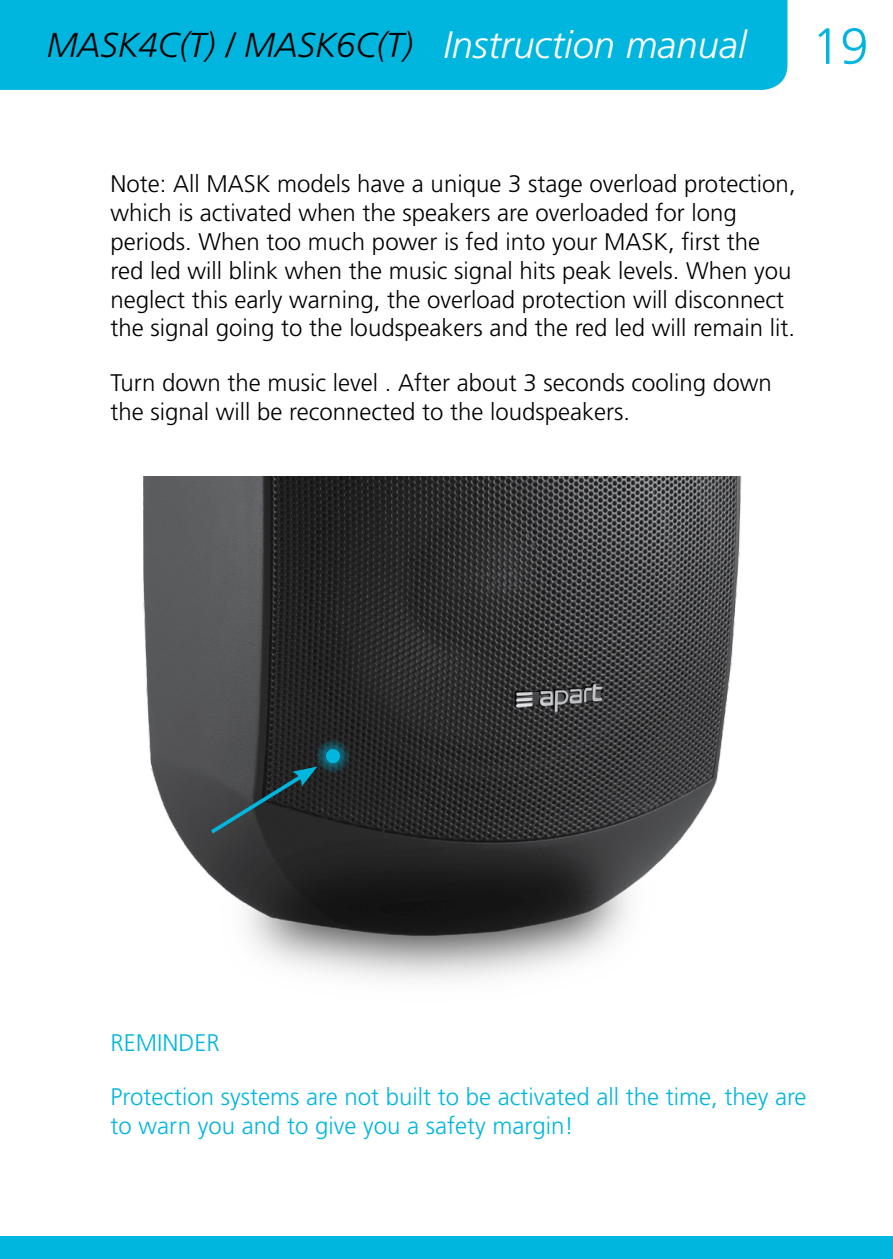
<style>
.page{position:relative;width:893px;height:1259px;background:#fff}
.page>*{position:absolute;margin:0;border:0;box-sizing:border-box;transform-origin:0 0}
.t1{font:300 51px "Frutiger LT Std";color:#00b6de}
.t2{font:italic 300 34.5px "Frutiger LT Std";color:#000}
.t3{font:300 24px/28.8px "Frutiger LT Std";color:#000}
.t4{font:300 24px/28.8px "Frutiger LT Std";color:#00b6de}
.s1{font-size:38.1px;color:#fff}
</style>
<div class="page">
<div style="left:0;top:0;width:787px;height:90px;background:#00b6de"></div>
<div style="left:0;top:1236px;width:893px;height:23px;background:#00b6de"></div>
<img style="left:143px;top:477px;width:599px;height:503px">
<svg style="left:316px;top:738px;width:35px;height:35px"></svg>
<div style="left:326px;top:749px;width:14px;height:14px;background:#00b6de;border-radius:50%"></div>
<svg style="left:207px;top:766px;width:110px;height:71px;background:#303d41"></svg>
<h2 class="t2" style="left:47px;top:26px;width:701px">MASK4C(T) / MASK6C(T) <span class="s1">Instruction manual</span></h2>
<h1 class="t1" style="left:812px;top:17px;width:58px">19</h1>
<p class="t3" style="left:111px;top:170px;width:687px">Note: All MASK models have a unique 3 stage overload protection, which is activated when the speakers are overloaded for long periods. When too much power is fed into your MASK, first the red led will blink when the music signal hits peak levels. When you neglect this early warning, the overload protection will disconnect the signal going to the loudspeakers and the red led will remain lit.</p>
<p class="t3" style="left:111px;top:368px;width:663px">Turn down the music level . After about 3 seconds cooling down the signal will be reconnected to the loudspeakers.</p>
<p class="t4" style="left:111px;top:1028px;width:111px">REMINDER</p>
<p class="t4" style="left:111px;top:1083px;width:698px">Protection systems are not built to be activated all the time, they are to warn you and to give you a safety margin!</p>
</div>
